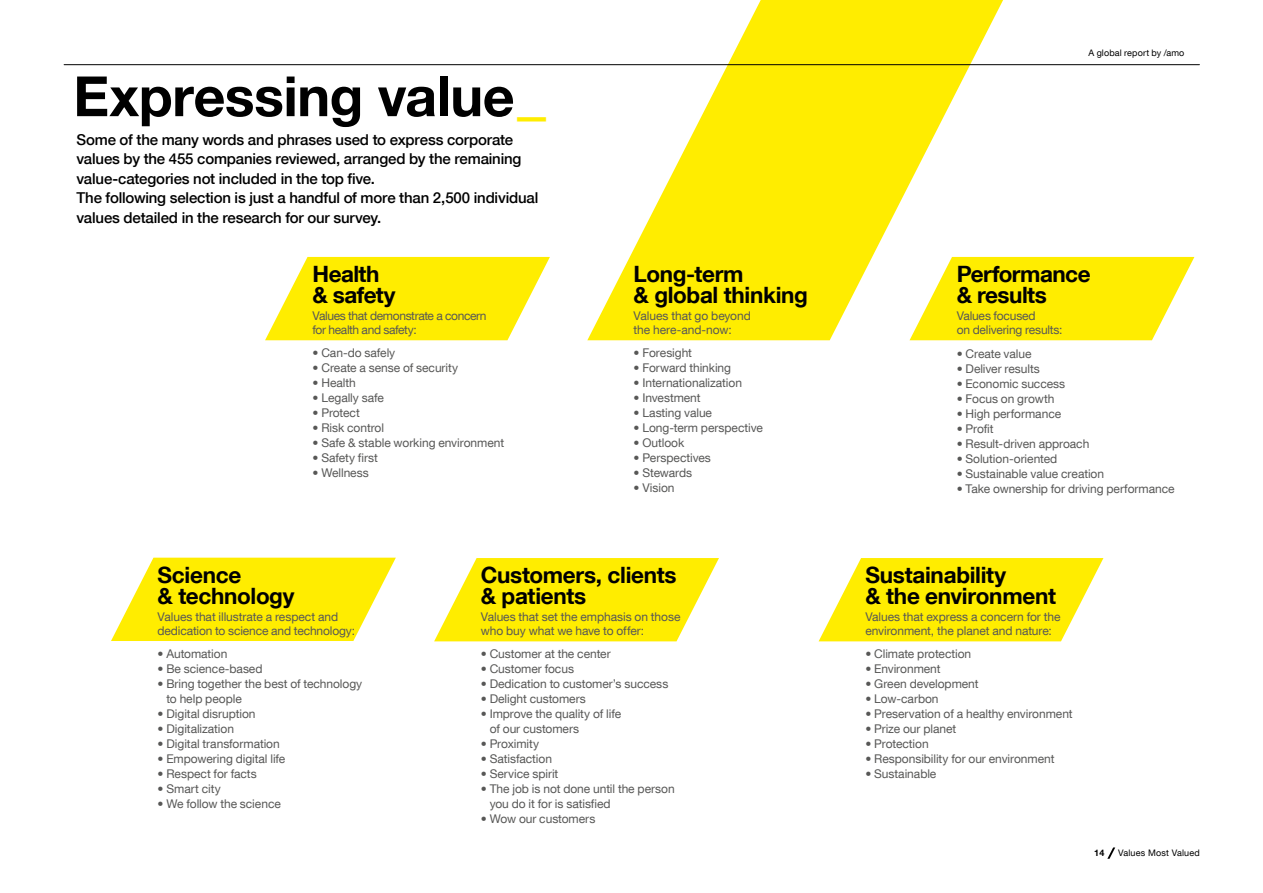
<style>
.page{position:relative;width:1263px;height:893px;background:#fff}
.page>*{position:absolute;margin:0;border:0;box-sizing:border-box;transform-origin:0 0}
.t1{font:700 55.5px "Helvetica Neue LT Com";letter-spacing:-.01em;color:#000}
.t2{font:700 22.5px/21px "Helvetica Neue LT Com";letter-spacing:-.015em;color:#000}
.t3{font:500 15px/19.5px "Helvetica Neue LT Com";letter-spacing:-.01em;color:#000}
.t4{font:12px/13.5px "Helvetica Neue LT Com";letter-spacing:-.005em;color:#575756}
.t5{font:12px/13.5px "Helvetica Neue LT Com";letter-spacing:-.03em;color:#575756}
.t6{font:9px "Helvetica Neue LT Com";letter-spacing:.02em;color:#000}
.t7{font:700 9px "Helvetica Neue LT Com";color:#000}
</style>
<div class="page">
<svg style="left:265px;top:257px;width:285px;height:83px;background:#ffef26"></svg>
<svg style="left:587px;top:0;width:416px;height:340px;fill:#ffed00"></svg>
<svg style="left:909px;top:257px;width:285px;height:83px;background:#ffef26"></svg>
<svg style="left:111px;top:558px;width:285px;height:83px;background:#ffef26"></svg>
<svg style="left:434px;top:558px;width:285px;height:83px;background:#ffef26"></svg>
<svg style="left:819px;top:558px;width:284px;height:83px;background:#ffef25"></svg>
<hr style="left:64px;top:64px;width:1135px;height:1px;background:#000">
<svg style="left:1107px;top:847px;width:8px;height:12px"></svg>
<h1 class="t1" style="left:73px;top:61px;width:479px">Expressing value<sub>—</sub></h1>
<p class="t3" style="left:77px;top:129px;width:463px">Some of the many words and phrases used to express corporate values by the 455 companies reviewed, arranged by the remaining value-categories not included in the top five.<br>The following selection is just a handful of more than 2,500 individual values detailed in the research for our survey.</p>
<h2 class="t2" style="left:313px;top:262px;width:85px">Health &amp; safety</h2>
<p class="t5" style="left:313px;top:309px;width:176px">Values that demonstrate a concern for health and safety:</p>
<p class="t4" style="left:313px;top:346px;width:84px">• Can-do safely</p>
<p class="t4" style="left:313px;top:361px;width:147px">• Create a sense of security</p>
<p class="t4" style="left:313px;top:376px;width:45px">• Health</p>
<p class="t4" style="left:313px;top:391px;width:73px">• Legally safe</p>
<p class="t4" style="left:313px;top:406px;width:49px">• Protect</p>
<p class="t4" style="left:313px;top:421px;width:73px">• Risk control</p>
<p class="t4" style="left:313px;top:436px;width:193px">• Safe &amp; stable working environment</p>
<p class="t4" style="left:313px;top:451px;width:67px">• Safety first</p>
<p class="t4" style="left:313px;top:466px;width:58px">• Wellness</p>
<h2 class="t2" style="left:634px;top:262px;width:176px">Long-term<br>&amp; global thinking</h2>
<p class="t4" style="left:634px;top:309px;width:119px">Values that go beyond the here-and-now:</p>
<p class="t4" style="left:634px;top:346px;width:60px">• Foresight</p>
<p class="t4" style="left:634px;top:361px;width:99px">• Forward thinking</p>
<p class="t4" style="left:634px;top:376px;width:110px">• Internationalization</p>
<p class="t4" style="left:634px;top:391px;width:69px">• Investment</p>
<p class="t4" style="left:634px;top:406px;width:80px">• Lasting value</p>
<p class="t4" style="left:634px;top:421px;width:131px">• Long-term perspective</p>
<p class="t4" style="left:634px;top:436px;width:52px">• Outlook</p>
<p class="t4" style="left:634px;top:451px;width:79px">• Perspectives</p>
<p class="t4" style="left:634px;top:466px;width:60px">• Stewards</p>
<p class="t4" style="left:634px;top:481px;width:42px">• Vision</p>
<h2 class="t2" style="left:158px;top:563px;width:138px">Science<br>&amp; technology</h2>
<p class="t4" style="left:158px;top:610px;width:199px">Values that illustrate a respect and dedication to science and technology:</p>
<p class="t4" style="left:158px;top:647px;width:71px">• Automation</p>
<p class="t4" style="left:158px;top:662px;width:106px">• Be science-based</p>
<p class="t4" style="left:166px;top:676px;width:197px;line-height:15px;text-indent:-9px">• Bring together the best of technology to help people</p>
<p class="t4" style="left:158px;top:707px;width:99px">• Digital disruption</p>
<p class="t4" style="left:158px;top:722px;width:78px">• Digitalization</p>
<p class="t4" style="left:158px;top:737px;width:124px">• Digital transformation</p>
<p class="t4" style="left:158px;top:752px;width:129px">• Empowering digital life</p>
<p class="t4" style="left:158px;top:767px;width:101px">• Respect for facts</p>
<p class="t4" style="left:158px;top:782px;width:65px">• Smart city</p>
<p class="t4" style="left:158px;top:797px;width:125px">• We follow the science</p>
<h2 class="t2" style="left:481px;top:563px;width:197px">Customers, clients &amp; patients</h2>
<p class="t4" style="left:481px;top:610px;width:201px">Values that set the emphasis on those who buy what we have to offer:</p>
<p class="t4" style="left:481px;top:647px;width:131px">• Customer at the center</p>
<p class="t4" style="left:481px;top:662px;width:95px">• Customer focus</p>
<p class="t4" style="left:481px;top:677px;width:189px">• Dedication to customer’s success</p>
<p class="t4" style="left:481px;top:692px;width:106px">• Delight customers</p>
<p class="t4" style="left:490px;top:706px;width:133px;line-height:15px;text-indent:-9px">• Improve the quality of life of our customers</p>
<p class="t4" style="left:481px;top:737px;width:60px">• Proximity</p>
<p class="t4" style="left:481px;top:752px;width:73px">• Satisfaction</p>
<p class="t4" style="left:481px;top:767px;width:79px">• Service spirit</p>
<p class="t4" style="left:490px;top:781px;width:187px;line-height:15px;text-indent:-9px">• The job is not done until the person you do it for is satisfied</p>
<p class="t4" style="left:481px;top:812px;width:116px">• Wow our customers</p>
<p class="t6" style="left:1088px;top:47px;width:97px">A global report by /amo</p>
<h2 class="t2" style="left:957px;top:262px;width:135px">Performance &amp; results</h2>
<p class="t4" style="left:957px;top:309px;width:107px">Values focused<br>on delivering results:</p>
<p class="t4" style="left:957px;top:346px;width:76px">• Create value</p>
<p class="t4" style="left:957px;top:361px;width:85px">• Deliver results</p>
<p class="t4" style="left:957px;top:376px;width:110px">• Economic success</p>
<p class="t4" style="left:957px;top:391px;width:99px">• Focus on growth</p>
<p class="t4" style="left:957px;top:406px;width:106px">• High performance</p>
<p class="t4" style="left:957px;top:421px;width:38px">• Profit</p>
<p class="t4" style="left:957px;top:436px;width:134px">• Result-driven approach</p>
<p class="t4" style="left:957px;top:451px;width:102px">• Solution-oriented</p>
<p class="t4" style="left:957px;top:466px;width:149px">• Sustainable value creation</p>
<p class="t4" style="left:957px;top:481px;width:219px">• Take ownership for driving performance</p>
<h2 class="t2" style="left:865px;top:563px;width:192px">Sustainability<br>&amp; the environment</h2>
<p class="t4" style="left:865px;top:610px;width:197px">Values that express a concern for the environment, the planet and nature:</p>
<p class="t4" style="left:865px;top:647px;width:107px">• Climate protection</p>
<p class="t4" style="left:865px;top:662px;width:77px">• Environment</p>
<p class="t4" style="left:865px;top:677px;width:115px">• Green development</p>
<p class="t4" style="left:865px;top:692px;width:75px">• Low-carbon</p>
<p class="t4" style="left:865px;top:707px;width:209px">• Preservation of a healthy environment</p>
<p class="t4" style="left:865px;top:722px;width:92px">• Prize our planet</p>
<p class="t4" style="left:865px;top:737px;width:65px">• Protection</p>
<p class="t4" style="left:865px;top:752px;width:191px">• Responsibility for our environment</p>
<p class="t4" style="left:865px;top:767px;width:73px">• Sustainable</p>
<p class="t7" style="left:1094px;top:847px;width:12px">14</p>
<p class="t6" style="left:1118px;top:847px;width:83px">Values Most Valued</p>
</div>
